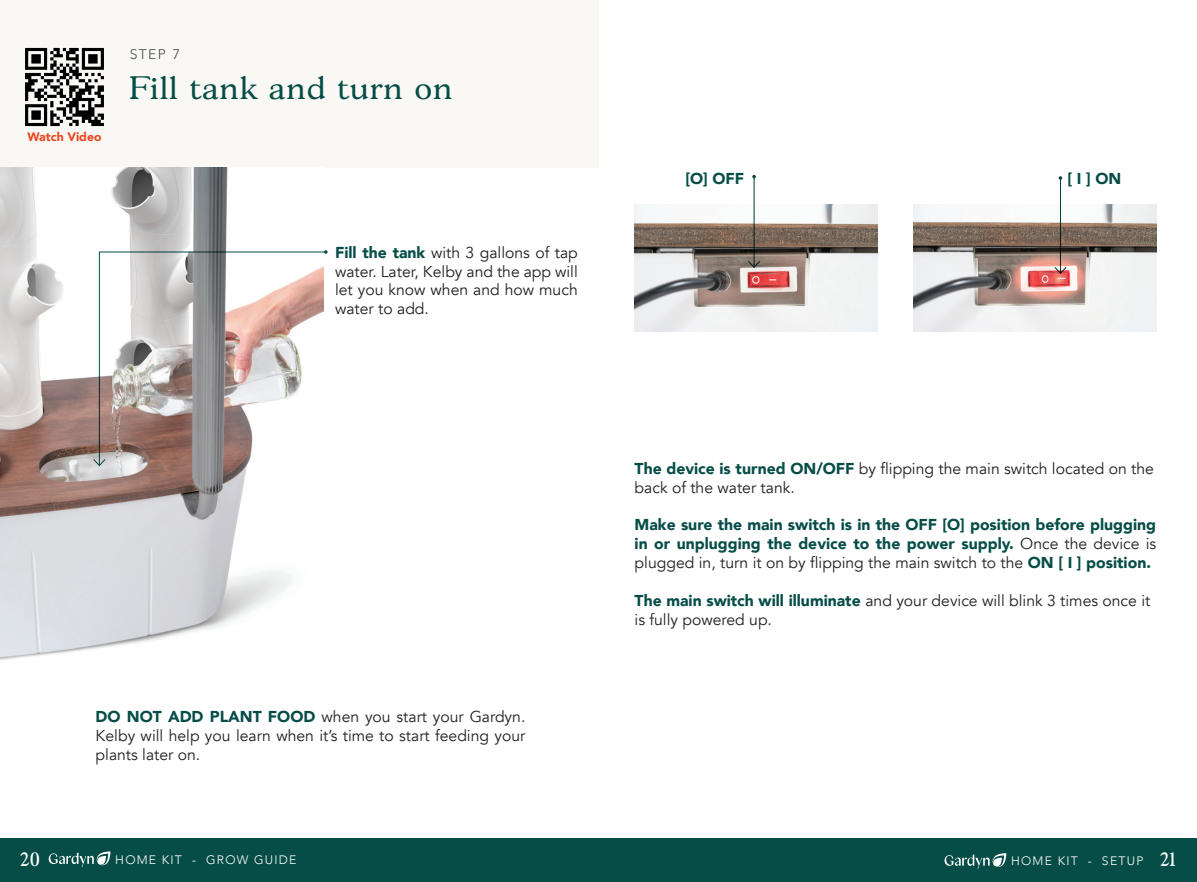
<style>
.page{position:relative;width:1197px;height:882px;background:#fff}
.page>*{position:absolute;margin:0;border:0;box-sizing:border-box;transform-origin:0 0}
.t1{font:31.5px "Gascogne Serial";letter-spacing:.05em;color:#064d47}
.t2{font:19.25px "Gascogne Serial";color:#fff}
.t3{font:15.75px/18.9px "Avenir";color:#231f20;text-align:justify}
.t4{font:900 15.75px/18.9px "Avenir";color:#064d47;text-align:justify}
.t5{font:14px "Avenir Next";color:#57585a}
.t6{font:300 12.25px "Avenir";letter-spacing:.1em;color:#fff}
.t7{font:900 12.25px "Avenir";color:#eb4721}
.s1{font-weight:900;color:#064d47}
.s2{font-weight:400;color:#231f20}
.s3{font-family:"Gascogne Serial";font-weight:400;font-size:19.25px}
</style>
<div class="page">
<div style="left:0;top:0;width:598px;height:168px;background:#f9f8f5"></div>
<div style="left:0;top:838px;width:1197px;height:44px;background:#064d47"></div>
<svg style="left:49px;top:851px;width:61px;height:16px"></svg>
<svg style="left:945px;top:853px;width:61px;height:16px"></svg>
<img style="left:914px;top:204px;width:242px;height:127px">
<img style="left:635px;top:204px;width:242px;height:127px">
<img style="left:0;top:168px;width:292px;height:492px">
<img style="left:25px;top:47px;width:79px;height:80px">
<hr style="left:754px;top:177px;width:1px;height:90px;background:#063e36">
<svg style="left:747px;top:260px;width:14px;height:9px"></svg>
<hr style="left:1060px;top:178px;width:1px;height:95px;background:#063e36">
<svg style="left:1054px;top:266px;width:13px;height:9px"></svg>
<svg style="left:99px;top:251px;width:225px;height:215px"></svg>
<svg style="left:324px;top:250px;width:4px;height:4px"></svg>
<svg style="left:93px;top:458px;width:13px;height:9px"></svg>
<p class="t5" style="left:130px;top:42px;width:52px">STEP 7</p>
<p class="t7" style="left:27px;top:127px;width:76px">Watch Video</p>
<h1 class="t1" style="left:130px;top:69px;width:324px">Fill tank and turn on</h1>
<p class="t3" style="left:335px;top:243px;width:244px"><span class="s1">Fill the tank</span> with 3 gallons of tap water. Later, Kelby and the app will let you know when and how much water to add.</p>
<p class="t4" style="left:685px;top:168px;width:60px">[O] OFF</p>
<p class="t4" style="left:1067px;top:168px;width:55px">[ I ] ON</p>
<p class="t3" style="left:96px;top:708px;width:431px"><span class="s1">DO NOT ADD PLANT FOOD</span> when you start your Gardyn.<br>Kelby will help you learn when it’s time to start feeding your plants later on.</p>
<p class="t3" style="left:635px;top:459px;width:521px"><span class="s1">The device is turned ON/OFF</span> by flipping the main switch located on the back of the water tank.</p>
<p class="t4" style="left:635px;top:515px;width:523px">Make sure the main switch is in the OFF [O] position before plugging in or unplugging the device to the power supply. <span class="s2">Once the device is plugged in, turn it on by flipping the main switch to the</span> ON [ I ] position.</p>
<p class="t3" style="left:635px;top:591px;width:517px"><span class="s1">The main switch will illuminate</span> and your device will blink 3 times once it is fully powered up.</p>
<p class="t2" style="left:20px;top:848px;width:21px">20</p>
<p class="t6" style="left:115px;top:852px;width:183px">HOME KIT - GROW GUIDE</p>
<p class="t6" style="left:1011px;top:854px;width:168px">HOME KIT - SETUP <span class="s3">21</span></p>
</div>
